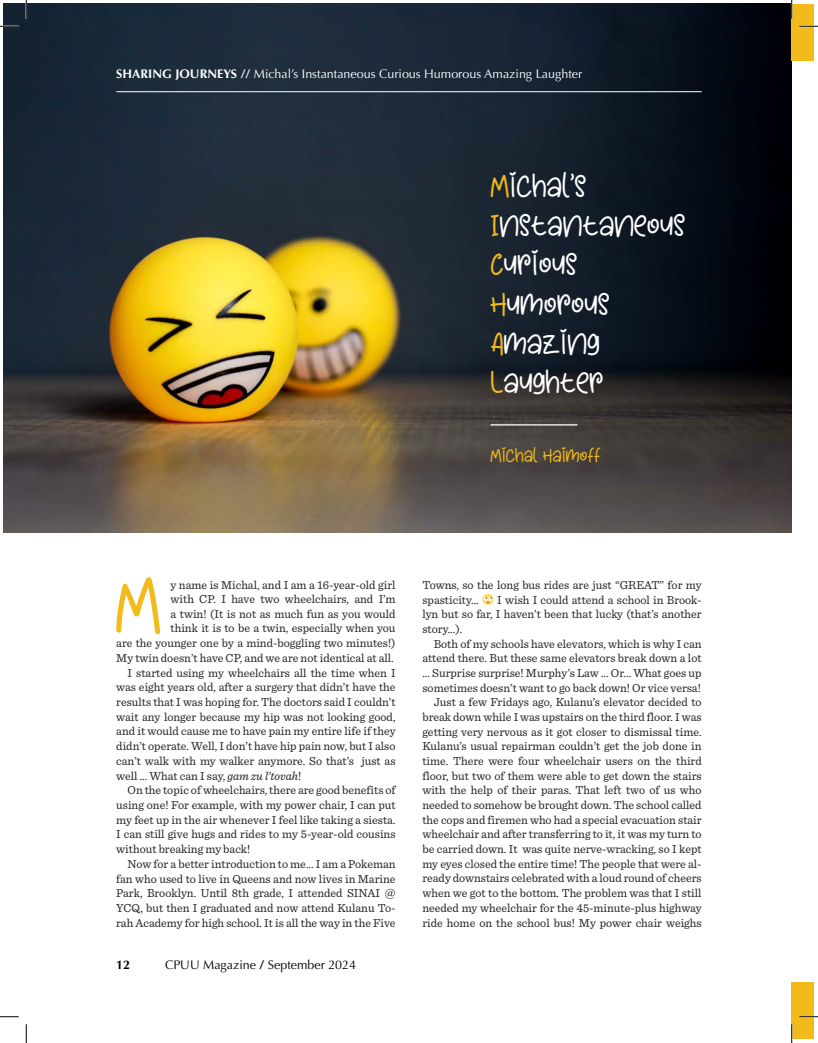
<style>
.page{position:relative;width:818px;height:1043px;background:#fff}
.page>*{position:absolute;margin:0;border:0;box-sizing:border-box;transform-origin:0 0}
.t1{font:81.25px "Melisa Yandi Designs";color:#f2ba1a}
.t2{font:32.5px/39.1px "Melisa Yandi Designs";color:#fff}
.t3{font:19.38px "Melisa Yandi Designs";color:#f2ba1a}
.t4{font:12.5px "Optima";color:#fff}
.t5{font:12.5px "Optima";color:#000001}
.t6{font:700 12.5px "Optima";color:#000001}
.t7{font:12.12px/14.6px "Sentinel";color:#231f20;text-align:justify}
.s1{font-weight:700}
.s2{color:#f2ba1a}
.s3{font-style:italic}
</style>
<div class="page">
<img style="left:4px;top:4px;width:787px;height:528px">
<hr style="left:116px;top:91px;width:585px;height:1px;background:#fff">
<hr style="left:490px;top:424px;width:87px;height:1px;background:#fff">
<div style="left:791px;top:4px;width:23px;height:56px;background:#f2ba1a"></div>
<div style="left:791px;top:982px;width:23px;height:57px;background:#f2ba1a"></div>
<svg style="left:0;top:25px;width:19px;height:2px"></svg>
<svg style="left:799px;top:25px;width:19px;height:2px"></svg>
<svg style="left:0;top:1016px;width:19px;height:1px"></svg>
<svg style="left:799px;top:1016px;width:19px;height:1px"></svg>
<svg style="left:25px;top:0;width:2px;height:19px"></svg>
<svg style="left:25px;top:1024px;width:2px;height:18px"></svg>
<svg style="left:790px;top:0;width:2px;height:19px"></svg>
<svg style="left:791px;top:1024px;width:1px;height:18px"></svg>
<p class="t4" style="left:116px;top:67px;width:467px"><span class="s1">SHARING JOURNEYS //</span> Michal’s Instantaneous Curious Humorous Amazing Laughter</p>
<p class="t2" style="left:490px;top:167px;width:196px"><span class="s2">M</span>ichal’s<br><span class="s2">I</span>nstantaneous<br><span class="s2">C</span>urious<br><span class="s2">H</span>umorous<br><span class="s2">A</span>mazing<br><span class="s2">L</span>aughter</p>
<p class="t3" style="left:490px;top:447px;width:112px">Michal Haimoff</p>
<p class="t1" style="left:115px;top:569px;width:48px">M</p>
<p class="t7" style="left:116px;top:576px;width:281px;text-align:right">y name is Michal, and I am a 16-year-old girl<br>with CP. I have two wheelchairs, and I’m<br>a twin! (It is not as much fun as you would<br>think it is to be a twin, especially when you<br>are the younger one by a mind-boggling two minutes!)<br>My twin doesn’t have CP, and we are not identical at all.</p>
<p class="t7" style="left:116px;top:664px;width:281px;text-indent:11px">I started using my wheelchairs all the time when I was eight years old, after a surgery that didn’t have the results that I was hoping for. The doctors said I couldn’t wait any longer because my hip was not looking good, and it would cause me to have pain my entire life if they didn’t operate. Well, I don’t have hip pain now, but I also can’t walk with my walker anymore. So that’s just as well ... What can I say, <span class="s3">gam zu l’tovah</span>!</p>
<p class="t7" style="left:116px;top:782px;width:281px;text-indent:11px">On the topic of wheelchairs, there are good benefits of using one! For example, with my power chair, I can put my feet up in the air whenever I feel like taking a siesta.<br>I can still give hugs and rides to my 5-year-old cousins without breaking my back!</p>
<p class="t7" style="left:116px;top:855px;width:281px;text-indent:11px">Now for a better introduction to me... I am a Pokeman fan who used to live in Queens and now lives in Marine Park, Brooklyn. Until 8th grade, I attended SINAI @ YCQ, but then I graduated and now attend Kulanu To&shy;rah Academy for high school. It is all the way in the Five</p>
<p class="t6" style="left:116px;top:957px;width:15px">12</p>
<p class="t5" style="left:165px;top:957px;width:193px">CPUU Magazine <span class="s1">/</span> September 2024</p>
<p class="t7" style="left:422px;top:576px;width:281px">Towns, so the long bus rides are just “GREAT” for my spasticity...</p>
<p class="t7" style="left:422px;top:591px;width:281px;text-indent:75px">I wish I could attend a school in Brook&shy;lyn but so far, I haven’t been that lucky (that’s another story...).</p>
<p class="t7" style="left:422px;top:635px;width:281px;text-indent:11px">Both of my schools have elevators, which is why I can attend there. But these same elevators break down a lot ... Surprise surprise! Murphy’s Law ... Or... What goes up sometimes doesn’t want to go back down! Or vice versa!</p>
<p class="t7" style="left:422px;top:694px;width:281px;text-indent:11px">Just a few Fridays ago, Kulanu’s elevator decided to break down while I was upstairs on the third floor. I was getting very nervous as it got closer to dismissal time.<br>Kulanu’s usual repairman couldn’t get the job done in time. There were four wheelchair users on the third floor, but two of them were able to get down the stairs with the help of their paras. That left two of us who needed to somehow be brought down. The school called the cops and firemen who had a special evacuation stair wheelchair and after transferring to it, it was my turn to be carried down. It was quite nerve-wracking, so I kept my eyes closed the entire time! The people that were al&shy;ready downstairs celebrated with a loud round of cheers when we got to the bottom. The problem was that I still needed my wheelchair for the 45-minute-plus highway ride home on the school bus! My power chair weighs</p>
</div>
